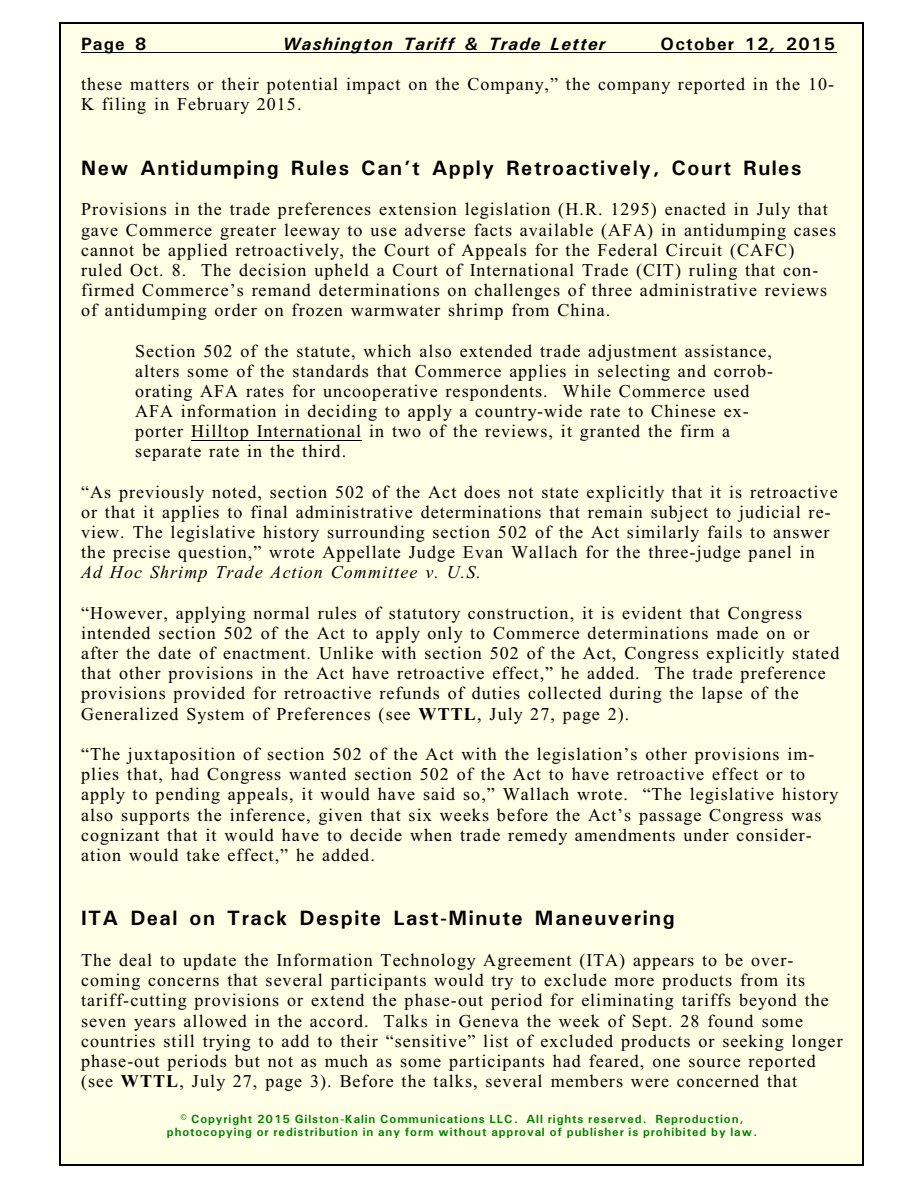
<style>
.page{position:relative;width:918px;height:1188px;background:#fff}
.page>*{position:absolute;margin:0;border:0;box-sizing:border-box;transform-origin:0 0}
.t1{font:700 21px "Univers";letter-spacing:.075em;color:#000}
.t2{font:18px/20.1px "Times New Roman";letter-spacing:.06em;color:#000}
.t3{font:italic 18px "Times New Roman";letter-spacing:.06em;color:#000}
.t4{font:italic 700 18px "Univers";letter-spacing:.07em;color:#000}
.t5{font:700 18px "Univers";letter-spacing:.075em;color:#000}
.t6{font:700 12px/13.6px "Univers";letter-spacing:.075em;color:#008000;text-align:center}
.s1{font-style:italic}
.s2{font-weight:700}
</style>
<div class="page">
<div style="left:59px;top:23px;width:805px;height:1142px;background:#ffffe6"></div>
<hr style="left:59px;top:23px;width:1px;height:1142px;background:#000">
<hr style="left:862px;top:23px;width:2px;height:1142px;background:#000">
<hr style="left:59px;top:23px;width:805px;height:1px;background:#000">
<hr style="left:59px;top:1164px;width:805px;height:1px;background:#000">
<hr style="left:81px;top:52px;width:755px;height:1px;background:#000">
<hr style="left:191px;top:440px;width:171px;height:1px;background:#000">
<p class="t5" style="left:81px;top:38px;width:67px">Page 8</p>
<p class="t4" style="left:283px;top:38px;width:324px">Washington Tariff &amp; Trade Letter</p>
<p class="t5" style="left:660px;top:38px;width:176px">October 12<span class="s1">,</span> 2015</p>
<p class="t2" style="left:81px;top:76px;width:755px">these matters or their potential impact on the Company,” the company reported in the 10-<br>K filing in February 2015.</p>
<p class="t1" style="left:81px;top:160px;width:722px">New Antidumping Rules Can’t Apply Retroactively, Court Rules</p>
<p class="t2" style="left:81px;top:201px;width:757px">Provisions in the trade preferences extension legislation (H.R. 1295) enacted in July that gave Commerce greater leeway to use adverse facts available (AFA) in antidumping cases cannot be applied retroactively, the Court of Appeals for the Federal Circuit (CAFC) ruled Oct. 8. The decision upheld a Court of International Trade (CIT) ruling that con&shy;firmed Commerce’s remand determinations on challenges of three administrative reviews of antidumping order on frozen warmwater shrimp from China.</p>
<p class="t2" style="left:135px;top:342px;width:640px">Section 502 of the statute, which also extended trade adjustment assistance, alters some of the standards that Commerce applies in selecting and corrob&shy;orating AFA rates for uncooperative respondents. While Commerce used AFA information in deciding to apply a country-wide rate to Chinese ex&shy;porter Hilltop International in two of the reviews, it granted the firm a separate rate in the third.</p>
<p class="t2" style="left:81px;top:483px;width:758px">“As previously noted, section 502 of the Act does not state explicitly that it is retroactive or that it applies to final administrative determinations that remain subject to judicial re&shy;view. The legislative history surrounding section 502 of the Act similarly fails to answer the precise question,” wrote Appellate Judge Evan Wallach for the three-judge panel in</p>
<p class="t3" style="left:81px;top:566px;width:401px">Ad Hoc Shrimp Trade Action Committee v. U.S.</p>
<p class="t2" style="left:81px;top:604px;width:760px">“However, applying normal rules of statutory construction, it is evident that Congress intended section 502 of the Act to apply only to Commerce determinations made on or after the date of enactment. Unlike with section 502 of the Act, Congress explicitly stated that other provisions in the Act have retroactive effect,” he added. The trade preference provisions provided for retroactive refunds of duties collected during the lapse of the Generalized System of Preferences (see <span class="s2">WTTL</span>, July 27, page 2).</p>
<p class="t2" style="left:81px;top:746px;width:759px">“The juxtaposition of section 502 of the Act with the legislation’s other provisions im&shy;plies that, had Congress wanted section 502 of the Act to have retroactive effect or to apply to pending appeals, it would have said so,” Wallach wrote. “The legislative history also supports the inference, given that six weeks before the Act’s passage Congress was cognizant that it would have to decide when trade remedy amendments under consider&shy;ation would take effect,” he added.</p>
<p class="t1" style="left:81px;top:911px;width:595px">ITA Deal on Track Despite Last-Minute Maneuvering</p>
<p class="t2" style="left:81px;top:952px;width:763px">The deal to update the Information Technology Agreement (ITA) appears to be over&shy;coming concerns that several participants would try to exclude more products from its tariff-cutting provisions or extend the phase-out period for eliminating tariffs beyond the seven years allowed in the accord. Talks in Geneva the week of Sept. 28 found some countries still trying to add to their “sensitive” list of excluded products or seeking longer phase-out periods but not as much as some participants had feared, one source reported (see <span class="s2">WTTL</span>, July 27, page 3). Before the talks, several members were concerned that</p>
<p class="t6" style="left:167px;top:1113px;width:592px">© Copyright 2015 Gilston-Kalin Communications LLC. All rights reserved. Reproduction, photocopying or redistribution in any form without approval of publisher is prohibited by law.</p>
</div>
